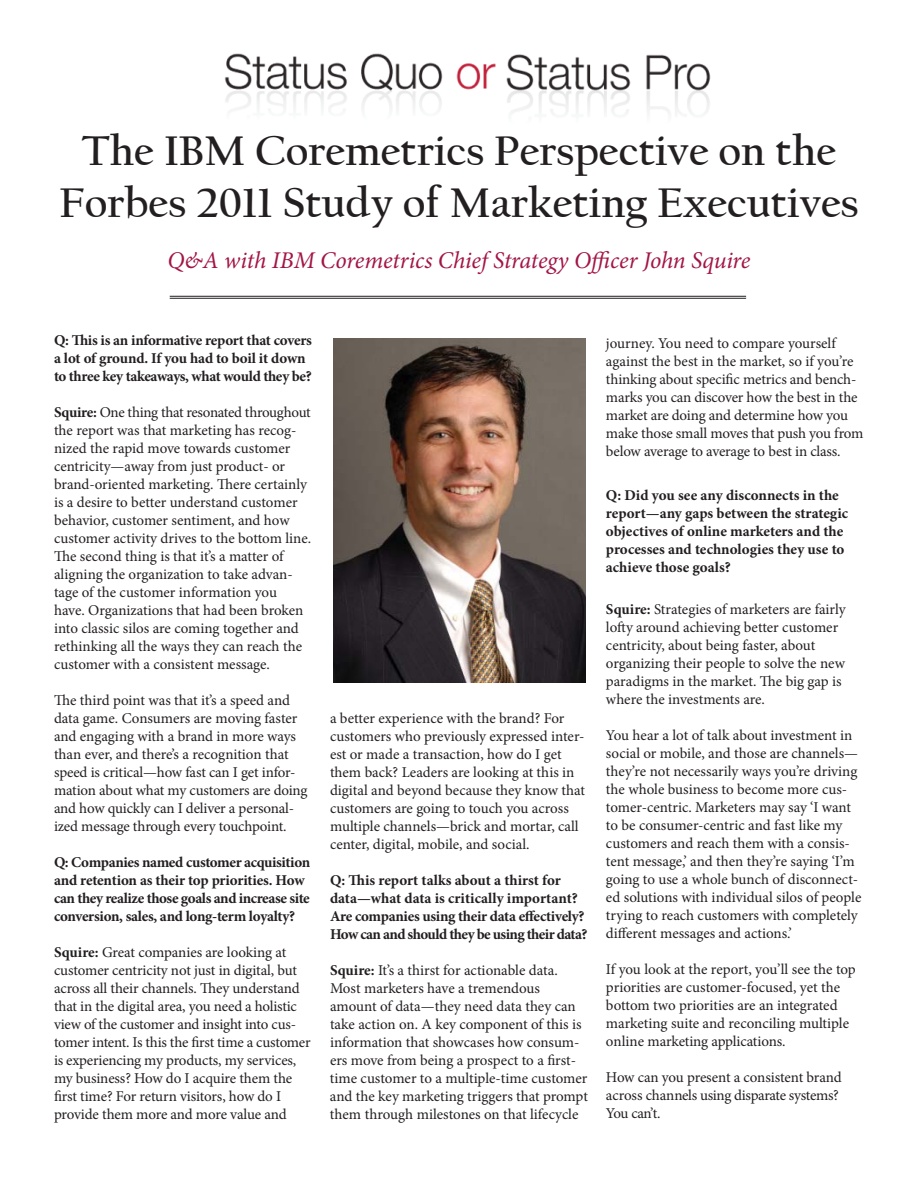
<style>
.page{position:relative;width:918px;height:1188px;background:#fff}
.page>*{position:absolute;margin:0;border:0;box-sizing:border-box;transform-origin:0 0}
.t1{font:700 43.5px/52.2px "Californian FB";color:#231f20;text-align:center}
.t2{font:italic 24px "Minion Pro";letter-spacing:-.01em;color:#a31547}
.t3{font:15px/18px "Minion Pro";letter-spacing:-.005em;color:#231f20}
.t4{font:700 15px/18px "Minion Pro";letter-spacing:-.015em;color:#231f20}
.s1{font-weight:700}
</style>
<div class="page">
<img style="left:224px;top:53px;width:487px;height:60px">
<img style="left:334px;top:338px;width:252px;height:344px">
<hr style="left:170px;top:296px;width:576px;height:1px;background:#231f20">
<hr style="left:170px;top:298px;width:576px;height:1px;background:#231f20">
<h1 class="t1" style="left:59px;top:128px;width:801px">The IBM Coremetrics Perspective on the<br>Forbes 2011 Study of Marketing Executives</h1>
<h2 class="t2" style="left:168px;top:251px;width:585px">Q&amp;A with IBM Coremetrics Chief Strategy Officer John Squire</h2>
<p class="t4" style="left:54px;top:332px;width:259px">Q: This is an informative report that covers a lot of ground. If you had to boil it down to three key takeaways, what would they be?</p>
<p class="t3" style="left:54px;top:404px;width:259px"><span class="s1">Squire:</span> One thing that resonated throughout the report was that marketing has recog&shy;nized the rapid move towards customer centricity—away from just product- or brand-oriented marketing. There certainly is a desire to better understand customer behavior, customer sentiment, and how customer activity drives to the bottom line.<br>The second thing is that it’s a matter of aligning the organization to take advan&shy;tage of the customer information you have. Organizations that had been broken into classic silos are coming together and rethinking all the ways they can reach the customer with a consistent message.</p>
<p class="t3" style="left:54px;top:692px;width:255px">The third point was that it’s a speed and data game. Consumers are moving faster and engaging with a brand in more ways than ever, and there’s a recognition that speed is critical—how fast can I get infor&shy;mation about what my customers are doing and how quickly can I deliver a personal&shy;ized message through every touchpoint.</p>
<p class="t4" style="left:54px;top:854px;width:258px">Q: Companies named customer acquisition and retention as their top priorities. How can they realize those goals and increase site conversion, sales, and long-term loyalty?</p>
<p class="t3" style="left:54px;top:944px;width:258px"><span class="s1">Squire:</span> Great companies are looking at customer centricity not just in digital, but across all their channels. They understand that in the digital area, you need a holistic view of the customer and insight into cus&shy;tomer intent. Is this the first time a customer is experiencing my products, my services, my business? How do I acquire them the first time? For return visitors, how do I provide them more and more value and</p>
<p class="t3" style="left:330px;top:711px;width:257px">a better experience with the brand? For customers who previously expressed inter&shy;est or made a transaction, how do I get them back? Leaders are looking at this in digital and beyond because they know that customers are going to touch you across multiple channels—brick and mortar, call center, digital, mobile, and social.</p>
<p class="t4" style="left:330px;top:873px;width:259px">Q: This report talks about a thirst for data—what data is critically important?<br>Are companies using their data effectively?<br>How can and should they be using their data?</p>
<p class="t3" style="left:330px;top:963px;width:259px"><span class="s1">Squire:</span> It’s a thirst for actionable data.<br>Most marketers have a tremendous amount of data—they need data they can take action on. A key component of this is information that showcases how consum&shy;ers move from being a prospect to a first&shy;time customer to a multiple-time customer and the key marketing triggers that prompt them through milestones on that lifecycle</p>
<p class="t3" style="left:606px;top:336px;width:259px">journey. You need to compare yourself against the best in the market, so if you’re thinking about specific metrics and bench&shy;marks you can discover how the best in the market are doing and determine how you make those small moves that push you from below average to average to best in class.</p>
<p class="t4" style="left:606px;top:487px;width:244px">Q: Did you see any disconnects in the report—any gaps between the strategic objectives of online marketers and the processes and technologies they use to achieve those goals?</p>
<p class="t3" style="left:606px;top:601px;width:241px"><span class="s1">Squire:</span> Strategies of marketers are fairly lofty around achieving better customer centricity, about being faster, about organizing their people to solve the new paradigms in the market. The big gap is where the investments are.</p>
<p class="t3" style="left:606px;top:727px;width:257px">You hear a lot of talk about investment in social or mobile, and those are channels— they’re not necessarily ways you’re driving the whole business to become more cus&shy;tomer-centric. Marketers may say ‘I want to be consumer-centric and fast like my customers and reach them with a consis&shy;tent message,’ and then they’re saying ‘I’m going to use a whole bunch of disconnect&shy;ed solutions with individual silos of people trying to reach customers with completely different messages and actions.’</p>
<p class="t3" style="left:606px;top:961px;width:251px">If you look at the report, you’ll see the top priorities are customer-focused, yet the bottom two priorities are an integrated marketing suite and reconciling multiple online marketing applications.</p>
<p class="t3" style="left:606px;top:1069px;width:237px">How can you present a consistent brand across channels using disparate systems?<br>You can’t.</p>
</div>
